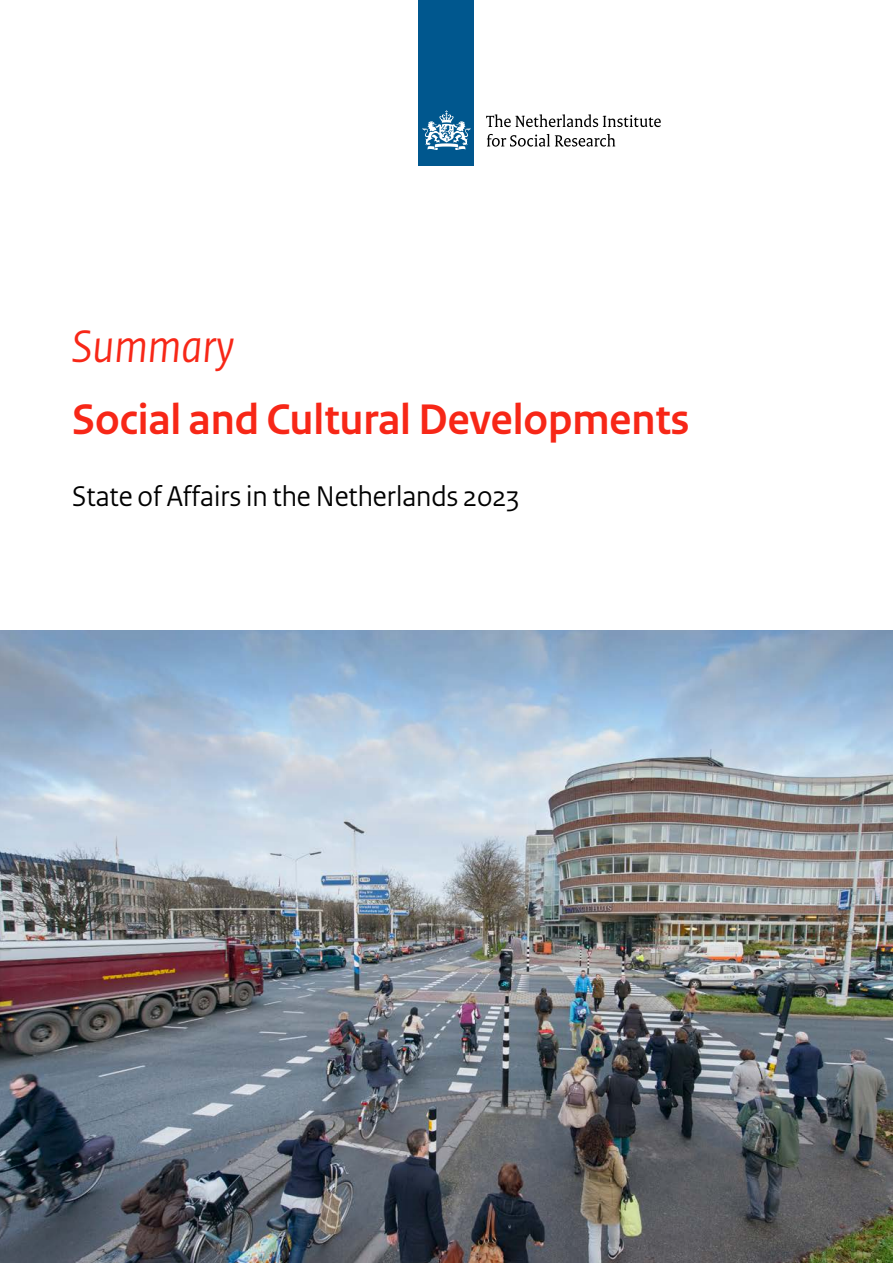
<style>
.page{position:relative;width:893px;height:1263px;background:#fff}
.page>*{position:absolute;margin:0;border:0;box-sizing:border-box;transform-origin:0 0}
.H1_01_RO_Titel{font:italic 48px "Rijksoverheid Sans Heading";color:#f72717}
.H1_01_RO_Titel-2{font:700 45px "Rijksoverheid Sans Heading";color:#f72717}
.P_02_RO_Subtitel{font:30px "Rijksoverheid Sans Heading";color:#000}
</style>
<div class="page">
<div style="left:419px;top:0;width:55px;height:166px;background:#00578e"></div>
<svg style="left:423px;top:110px;width:47px;height:40px"></svg>
<svg style="left:486px;top:114px;width:175px;height:13px"></svg>
<svg style="left:487px;top:134px;width:128px;height:13px"></svg>
<img style="left:0;top:630px;width:893px;height:633px">
<h1 class="H1_01_RO_Titel" style="left:72px;top:319px;width:163px">Summary</h1>
<h1 class="H1_01_RO_Titel-2" style="left:72px;top:394px;width:619px">Social and Cultural Developments</h1>
<p class="P_02_RO_Subtitel" style="left:72px;top:479px;width:448px">State of Affairs in the Netherlands 2023</p>
</div>
